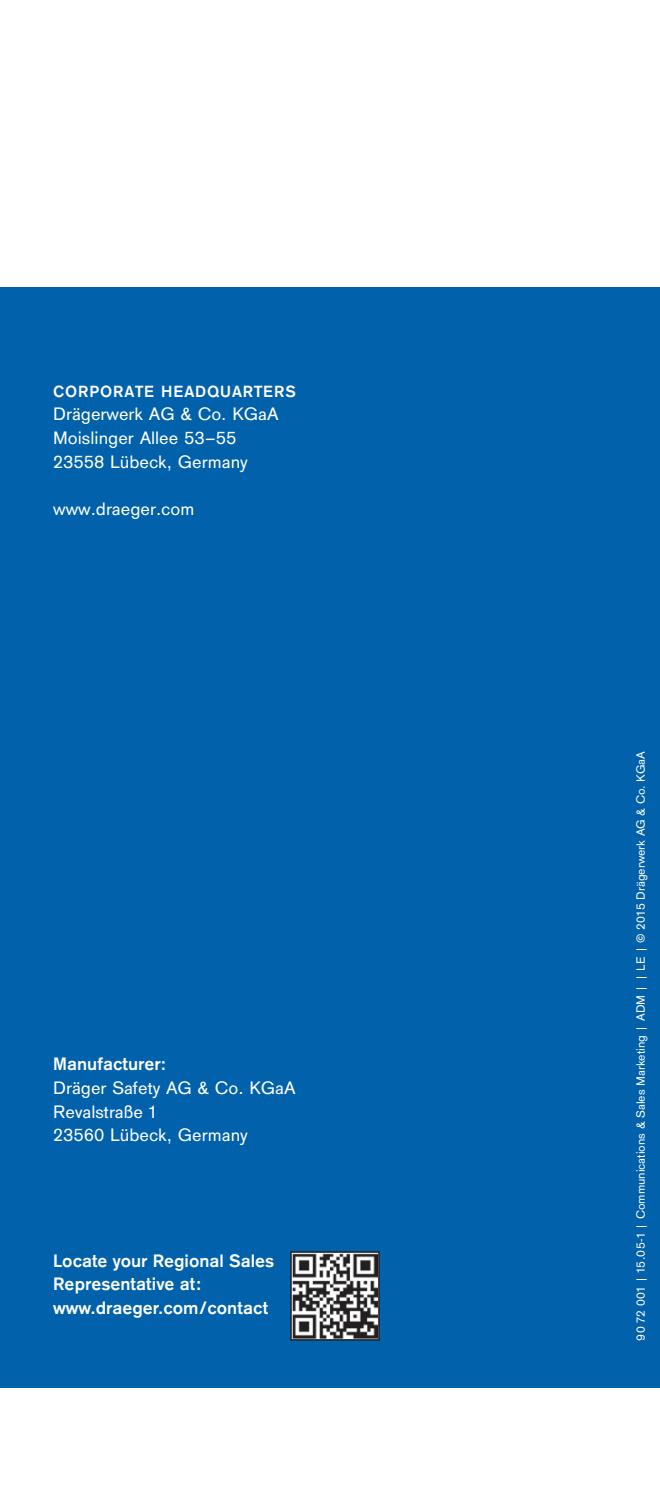
<style>
.page{position:relative;width:660px;height:1489px;background:#fff}
.page>*{position:absolute;margin:0;border:0;box-sizing:border-box;transform-origin:0 0}
.Fliesstext{font:18.75px "Draeger Sans";color:#fff}
.qr-code_white{font:700 18.75px/23.8px "Draeger Sans";color:#fff}
.Fliesstext-2{font:700 18.75px "Draeger Sans";color:#fff}
.Headline_Land_vers{font:700 17px "Draeger Sans";letter-spacing:.05em;color:#fff}
.Vertikale_Zeile{font:12.5px "Draeger Sans";color:#fff}
</style>
<div class="page">
<div style="left:0;top:287px;width:659px;height:1100px;background:#0161aa"></div>
<svg style="left:290px;top:1251px;width:89px;height:89px"></svg>
<img style="left:292px;top:1253px;width:85px;height:85px">
<p class="Headline_Land_vers" style="left:53px;top:379px;width:244px">CORPORATE HEADQUARTERS</p>
<p class="Fliesstext" style="left:53px;top:401px;width:226px">Drägerwerk AG &amp; Co. KGaA</p>
<p class="Fliesstext" style="left:53px;top:425px;width:185px">Moislinger Allee 53–55</p>
<p class="Fliesstext" style="left:53px;top:449px;width:196px">23558 Lübeck, Germany</p>
<p class="Fliesstext" style="left:53px;top:496px;width:142px">www.draeger.com</p>
<p class="Fliesstext-2" style="left:53px;top:1051px;width:114px">Manufacturer:</p>
<p class="Fliesstext" style="left:53px;top:1074px;width:244px">Dräger Safety AG &amp; Co. KGaA</p>
<p class="Fliesstext" style="left:53px;top:1098px;width:104px">Revalstraße 1</p>
<p class="Fliesstext" style="left:53px;top:1122px;width:196px">23560 Lü beck, Germany</p>
<p class="qr-code_white" style="left:53px;top:1247px;width:222px">Locate your Regional Sales<br>Representative at: www.draeger.com/contact</p>
<p class="Vertikale_Zeile" style="left:631px;top:1340px;width:591px;rotate:-90deg">90 72 001 | 15.05-1 | Communications &amp; Sales Marketing | ADM | | LE | © 2015 Drägerwerk AG &amp; Co. KGaA</p>
</div>
